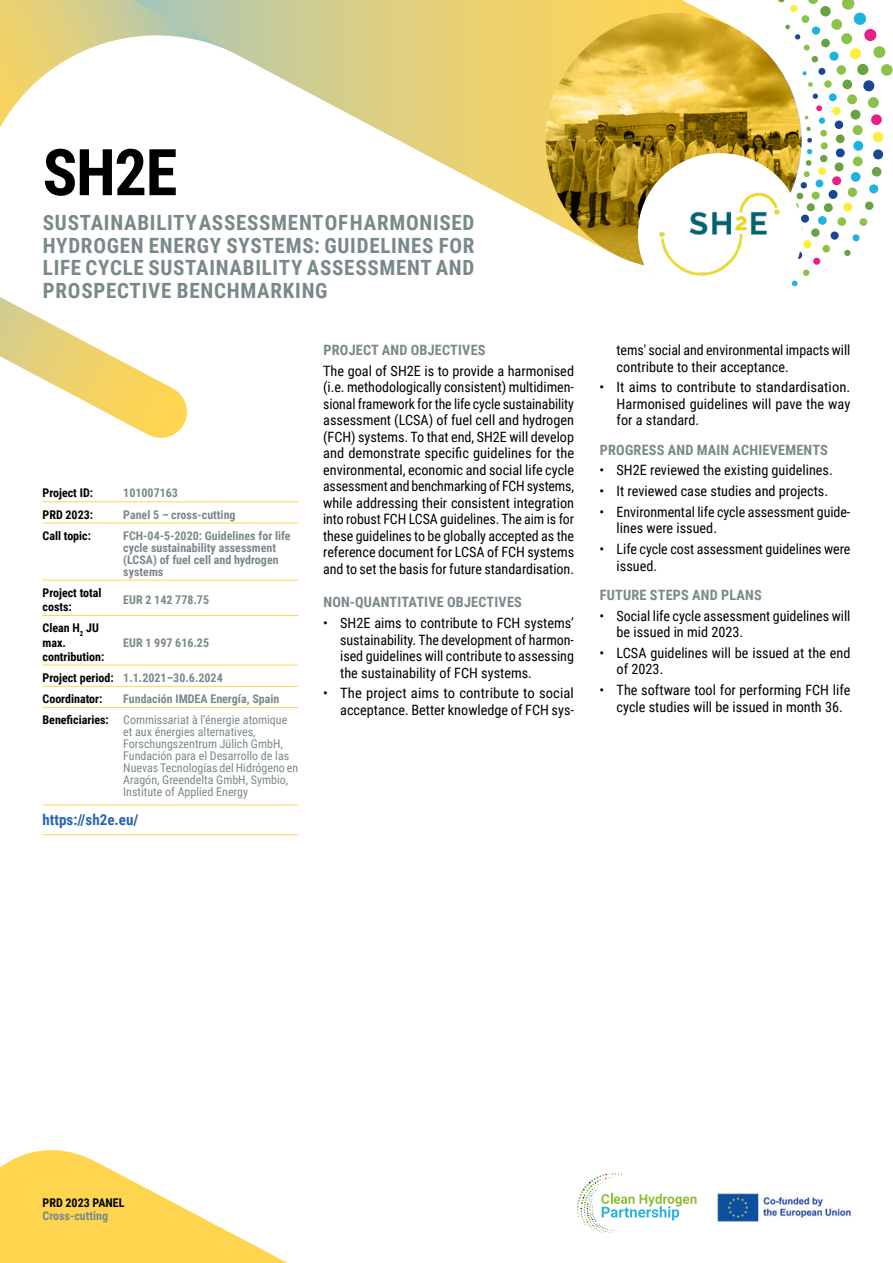
<style>
.page{position:relative;width:893px;height:1263px;background:#fff}
.page>*{position:absolute;margin:0;border:0;box-sizing:border-box;transform-origin:0 0}
.Title_factsheet{font:700 64.5px "Roboto Condensed";color:#000}
.Title-Baseline{font:700 21px/22.5px "Roboto Condensed";letter-spacing:.035em;color:#79898b;text-align:justify}
.website{font:700 15px "Roboto Condensed";color:#2864b0}
.TEXT{font:14.25px/16.5px "Roboto Condensed";color:#000}
.Subtitle-H3{font:700 14.25px "Roboto Condensed";letter-spacing:.015em;color:#79898b}
.Table-Parameter{font:700 12px/12px "Roboto Condensed";color:#79898b}
.Table-Parameter-2{font:12px/12px "Roboto Condensed";color:#79898b}
.ID{font:700 12px/14.2px "Roboto Condensed";color:#000}
</style>
<div class="page">
<svg style="left:0;top:1150px;width:288px;height:113px"></svg>
<svg style="left:577px;top:1173px;width:119px;height:60px"></svg>
<img style="left:717px;top:1193px;width:134px;height:29px">
<svg style="left:0;top:0;width:893px;height:287px"></svg>
<svg style="left:0;top:59px;width:232px;height:379px"></svg>
<img style="left:545px;top:13px;width:257px;height:256px;border-radius:128px">
<div style="left:638px;top:153px;width:164px;height:162px;background:#fff;border-radius:50%"></div>
<img style="left:652px;top:188px;width:136px;height:88px">
<hr style="left:43px;top:501px;width:80px;height:1px;background:#ffd54f">
<hr style="left:123px;top:501px;width:175px;height:1px;background:#ffd54f">
<hr style="left:43px;top:523px;width:80px;height:1px;background:#ffd54f">
<hr style="left:123px;top:523px;width:175px;height:1px;background:#ffd54f">
<hr style="left:43px;top:580px;width:80px;height:1px;background:#ffd54f">
<hr style="left:123px;top:580px;width:175px;height:1px;background:#ffd54f">
<hr style="left:43px;top:615px;width:80px;height:1px;background:#ffd54f">
<hr style="left:123px;top:615px;width:175px;height:1px;background:#ffd54f">
<hr style="left:43px;top:665px;width:80px;height:1px;background:#ffd54f">
<hr style="left:123px;top:665px;width:175px;height:1px;background:#ffd54f">
<hr style="left:43px;top:686px;width:80px;height:1px;background:#ffd54f">
<hr style="left:123px;top:686px;width:175px;height:1px;background:#ffd54f">
<hr style="left:43px;top:707px;width:80px;height:1px;background:#ffd54f">
<hr style="left:123px;top:707px;width:175px;height:1px;background:#ffd54f">
<hr style="left:43px;top:804px;width:80px;height:1px;background:#ffd54f">
<hr style="left:123px;top:804px;width:175px;height:1px;background:#ffd54f">
<hr style="left:43px;top:834px;width:80px;height:1px;background:#ffd54f">
<hr style="left:123px;top:834px;width:175px;height:1px;background:#ffd54f">
<h1 class="Title_factsheet" style="left:43px;top:127px;width:136px">SH2E</h1>
<h2 class="Title-Baseline" style="left:43px;top:211px;width:433px">SUSTAINABILITY ASSESSMENT OF HARMONISED HYDROGEN ENERGY SYSTEMS: GUIDELINES FOR LIFE CYCLE SUSTAINABILITY ASSESSMENT AND PROSPECTIVE BENCHMARKING</h2>
<p class="ID" style="left:43px;top:485px;width:52px">Project ID:</p>
<p class="Table-Parameter" style="left:123px;top:487px;width:56px">101007163</p>
<p class="ID" style="left:43px;top:507px;width:52px">PRD 2023:</p>
<p class="Table-Parameter" style="left:123px;top:508px;width:114px">Panel 5 – cross-cutting</p>
<p class="ID" style="left:43px;top:528px;width:50px">Call topic:</p>
<p class="Table-Parameter" style="left:123px;top:529px;width:169px">FCH-04-5-2020: Guidelines for life cycle sustainability assessment (LCSA) of fuel cell and hydrogen systems</p>
<p class="ID" style="left:43px;top:585px;width:61px">Project total costs:</p>
<p class="Table-Parameter" style="left:123px;top:593px;width:87px">EUR 2 142 778.75</p>
<p class="ID" style="left:43px;top:620px;width:63px">Clean H<sub>2</sub> JU max. contribution:</p>
<p class="Table-Parameter" style="left:123px;top:636px;width:87px">EUR 1 997 616.25</p>
<p class="ID" style="left:43px;top:670px;width:73px">Project period:</p>
<p class="Table-Parameter" style="left:123px;top:671px;width:101px">1.1.2021–30.6.2024</p>
<p class="ID" style="left:43px;top:691px;width:61px">Coordinator:</p>
<p class="Table-Parameter" style="left:123px;top:692px;width:158px">Fundación IMDEA Energía, Spain</p>
<p class="ID" style="left:43px;top:712px;width:68px">Beneficiaries:</p>
<p class="Table-Parameter-2" style="left:123px;top:714px;width:177px">Commissariat à l’énergie atomique et aux énergies alternatives, Forschungszentrum Jülich GmbH, Fundación para el Desarrollo de las Nuevas Tecnologías del Hidrógeno en Aragón, Greendelta GmbH, Symbio, Institute of Applied Energy</p>
<p class="website" style="left:43px;top:809px;width:97px">https://sh2e.eu/</p>
<h3 class="Subtitle-H3" style="left:323px;top:340px;width:164px">PROJECT AND OBJECTIVES</h3>
<p class="TEXT" style="left:323px;top:362px;width:252px;text-align:justify">The goal of SH2E is to provide a harmonised (i.e. methodologically consistent) multidimen&shy;sional framework for the life cycle sustainability assessment (LCSA) of fuel cell and hydrogen (FCH) systems. To that end, SH2E will develop and demonstrate specific guidelines for the environmental, economic and social life cycle assessment and benchmarking of FCH systems, while addressing their consistent integration into robust FCH LCSA guidelines. The aim is for these guidelines to be globally accepted as the reference document for LCSA of FCH systems and to set the basis for future standardisation.</p>
<h3 class="Subtitle-H3" style="left:323px;top:592px;width:200px">NON-QUANTITATIVE OBJECTIVES</h3>
<p class="TEXT" style="left:340px;top:614px;width:235px;text-align:justify;text-indent:-17px">• SH2E aims to contribute to FCH systems’ sustainability. The development of harmon&shy;ised guidelines will contribute to assessing the sustainability of FCH systems.</p>
<p class="TEXT" style="left:323px;top:685px;width:252px;text-align:right">• The project aims to contribute to social acceptance. Better knowledge of FCH sys-</p>
<p class="TEXT" style="left:617px;top:341px;width:235px">tems' social and environmental impacts will contribute to their acceptance.</p>
<p class="TEXT" style="left:617px;top:378px;width:235px;text-align:justify;text-indent:-17px">• It aims to contribute to standardisation.<br>Harmonised guidelines will pave the way for a standard.</p>
<h3 class="Subtitle-H3" style="left:600px;top:440px;width:230px">PROGRESS AND MAIN ACHIEVEMENTS</h3>
<p class="TEXT" style="left:600px;top:462px;width:235px">• SH2E reviewed the existing guidelines.</p>
<p class="TEXT" style="left:600px;top:482px;width:230px">• It reviewed case studies and projects.</p>
<p class="TEXT" style="left:617px;top:503px;width:235px;text-indent:-17px">• Environmental life cycle assessment guide&shy;lines were issued.</p>
<p class="TEXT" style="left:617px;top:540px;width:235px;text-indent:-17px">• Life cycle cost assessment guidelines were issued.</p>
<h3 class="Subtitle-H3" style="left:600px;top:585px;width:164px">FUTURE STEPS AND PLANS</h3>
<p class="TEXT" style="left:617px;top:607px;width:235px;text-indent:-17px">• Social life cycle assessment guidelines will be issued in mid 2023.</p>
<p class="TEXT" style="left:617px;top:644px;width:235px;text-indent:-17px">• LCSA guidelines will be issued at the end of 2023.</p>
<p class="TEXT" style="left:617px;top:681px;width:235px;text-indent:-17px">• The software tool for performing FCH life cycle studies will be issued in month 36.</p>
<p class="ID" style="left:43px;top:1195px;width:83px">PRD 2023 PANEL</p>
<p class="Table-Parameter" style="left:43px;top:1210px;width:67px">Cross-cutting</p>
</div>
